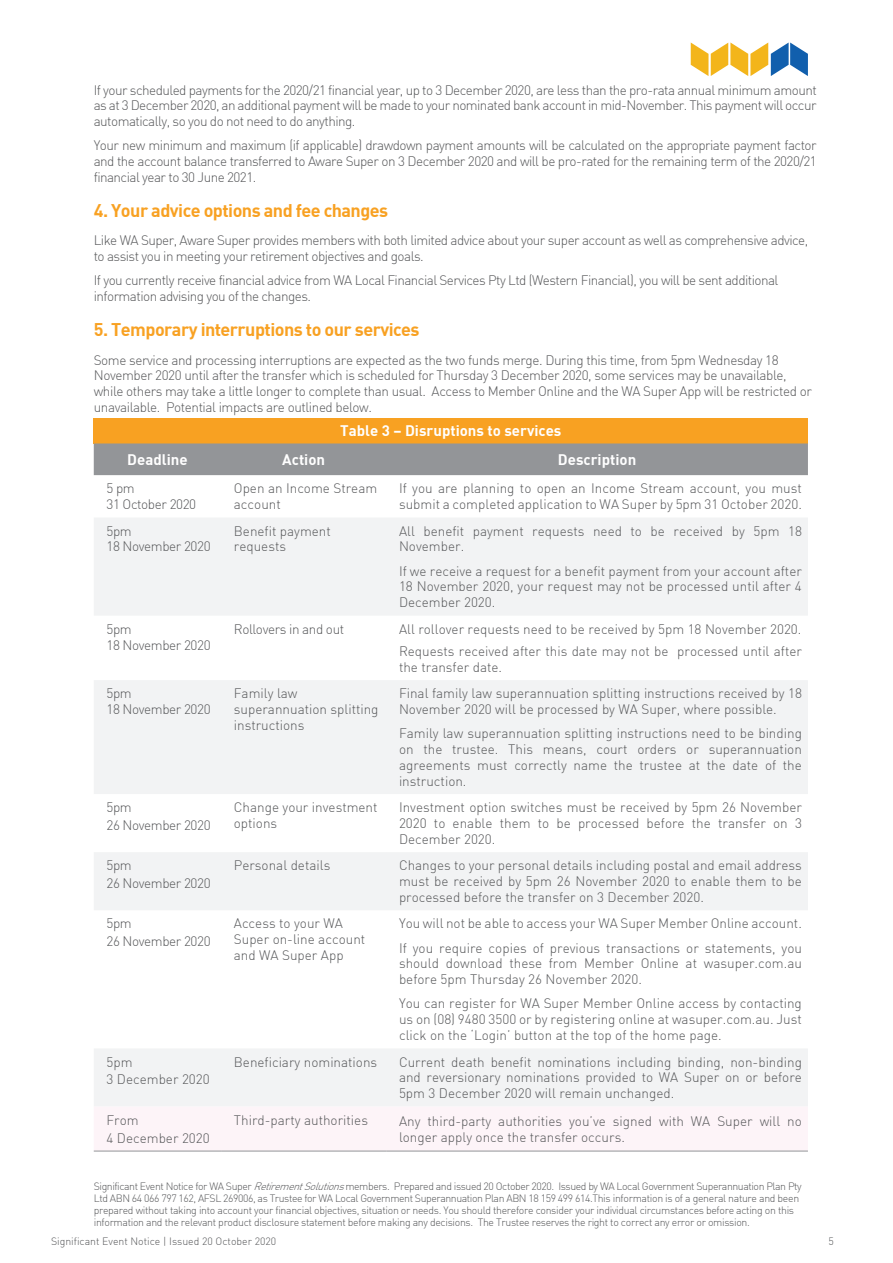
<style>
.page{position:relative;width:893px;height:1263px;background:#fff}
.page>*{position:absolute;margin:0;border:0;box-sizing:border-box;transform-origin:0 0}
.Yellow_heading{font:700 18px "DI Nbek";letter-spacing:-.03em;color:#f8a122}
.t1{font:700 15px "DI Nbek";color:#fff}
.t2{font:300 13.5px/15.8px "DI Nbek";color:#57585a}
.t3{font:300 13.5px/15.8px "DI Nbek";letter-spacing:-.03em;color:#57585a}
.t4{font:300 13.5px/15.8px "DI Nbek";letter-spacing:-.04em;color:#57585a}
.t5{font:300 10.5px/12px "DI Nbek";letter-spacing:-.03em;color:#57585a}
.t6{font:300 10.5px "DI Nbek";color:#57585a}
.s1{font-style:italic}
</style>
<div class="page">
<div style="left:94px;top:418px;width:714px;height:25px;background:#f8a122"></div>
<div style="left:94px;top:443px;width:714px;height:32px;background:#939598"></div>
<svg style="left:94px;top:518px;width:714px;height:588px;fill:#f2f3f4"></svg>
<div style="left:94px;top:1107px;width:714px;height:44px;background:#fdf4f8"></div>
<hr style="left:94px;top:1151px;width:127px;height:1px;background:#939598">
<hr style="left:221px;top:1151px;width:165px;height:1px;background:#939598">
<hr style="left:386px;top:1151px;width:422px;height:1px;background:#939598">
<svg style="left:691px;top:43px;width:117px;height:33px"></svg>
<p class="t2" style="left:94px;top:82px;width:724px;text-align:justify">If your scheduled payments for the 2020/21 financial year, up to 3 December 2020, are less than the pro-rata annual minimum amount as at 3 December 2020, an additional payment will be made to your nominated bank account in mid-November. This payment will occur automatically, so you do not need to do anything.</p>
<p class="t2" style="left:94px;top:138px;width:724px;text-align:justify">Your new minimum and maximum (if applicable) drawdown payment amounts will be calculated on the appropriate payment factor and the account balance transferred to Aware Super on 3 December 2020 and will be pro-rated for the remaining term of the 2020/21 financial year to 30 June 2021.</p>
<p class="Yellow_heading" style="left:94px;top:199px;width:296px">4. Your advice options and fee changes</p>
<p class="t4" style="left:94px;top:233px;width:716px">Like WA Super, Aware Super provides members with both limited advice about your super account as well as comprehensive advice, to assist you in meeting your retirement objectives and goals.</p>
<p class="t4" style="left:94px;top:273px;width:686px">If you currently receive financial advice from WA Local Financial Services Pty Ltd (Western Financial), you will be sent additional information advising you of the changes.</p>
<p class="Yellow_heading" style="left:94px;top:318px;width:327px">5. Temporary interruptions to our services</p>
<p class="t3" style="left:94px;top:352px;width:720px">Some service and processing interruptions are expected as the two funds merge. During this time, from 5pm Wednesday 18<br>November 2020 until after the transfer which is scheduled for Thursday 3 December 2020, some services may be unavailable, while others may take a little longer to complete than usual. Access to Member Online and the WA Super App will be restricted or unavailable. Potential impacts are outlined below.</p>
<p class="t1" style="left:340px;top:421px;width:223px">Table 3 – Disruptions to services</p>
<p class="t1" style="left:127px;top:449px;width:62px">Deadline</p>
<p class="t1" style="left:282px;top:449px;width:44px">Action</p>
<p class="t1" style="left:558px;top:449px;width:80px">Description</p>
<p class="t3" style="left:107px;top:480px;width:91px">5 pm<br>31 October 2020</p>
<p class="t2" style="left:234px;top:480px;width:145px">Open an Income Stream account</p>
<p class="t2" style="left:399px;top:480px;width:404px">If you are planning to open an Income Stream account, you must submit a completed application to WA Super by 5pm 31 October 2020.</p>
<p class="t3" style="left:107px;top:523px;width:106px">5pm<br>18 November 2020</p>
<p class="t2" style="left:234px;top:523px;width:98px">Benefit payment requests</p>
<p class="t2" style="left:399px;top:523px;width:404px">All benefit payment requests need to be received by 5pm 18<br>November.</p>
<p class="t2" style="left:399px;top:563px;width:404px;text-align:justify">If we receive a request for a benefit payment from your account after 18 November 2020, your request may not be processed until after 4<br>December 2020.</p>
<p class="t3" style="left:107px;top:621px;width:106px">5pm<br>18 November 2020</p>
<p class="t3" style="left:234px;top:621px;width:112px">Rollovers in and out</p>
<p class="t2" style="left:399px;top:621px;width:404px">All rollover requests need to be received by 5pm 18 November 2020.</p>
<p class="t2" style="left:399px;top:643px;width:404px">Requests received after this date may not be processed until after the transfer date.</p>
<p class="t3" style="left:107px;top:685px;width:106px">5pm<br>18 November 2020</p>
<p class="t2" style="left:234px;top:685px;width:146px">Family law superannuation splitting instructions</p>
<p class="t2" style="left:399px;top:685px;width:404px">Final family law superannuation splitting instructions received by 18<br>November 2020 will be processed by WA Super, where possible.</p>
<p class="t2" style="left:399px;top:725px;width:404px;text-align:justify">Family law superannuation splitting instructions need to be binding on the trustee. This means, court orders or superannuation agreements must correctly name the trustee at the date of the instruction.</p>
<p class="t2" style="left:107px;top:799px;width:27px">5pm</p>
<p class="t3" style="left:107px;top:817px;width:106px">26 November 2020</p>
<p class="t2" style="left:234px;top:799px;width:145px">Change your investment options</p>
<p class="t2" style="left:399px;top:799px;width:404px;text-align:justify">Investment option switches must be received by 5pm 26 November 2020 to enable them to be processed before the transfer on 3<br>December 2020.</p>
<p class="t2" style="left:107px;top:857px;width:27px">5pm</p>
<p class="t3" style="left:107px;top:875px;width:106px">26 November 2020</p>
<p class="t2" style="left:107px;top:915px;width:27px">5pm</p>
<p class="t3" style="left:107px;top:933px;width:106px">26 November 2020</p>
<p class="t2" style="left:107px;top:1054px;width:28px">5pm</p>
<p class="t2" style="left:107px;top:1071px;width:105px">3 December 2020</p>
<p class="t2" style="left:234px;top:857px;width:98px">Personal details</p>
<p class="t2" style="left:399px;top:857px;width:404px;text-align:justify">Changes to your personal details including postal and email address must be received by 5pm 26 November 2020 to enable them to be processed before the transfer on 3 December 2020.</p>
<p class="t2" style="left:234px;top:915px;width:133px">Access to your WA<br>Super on-line account and WA Super App</p>
<p class="t2" style="left:399px;top:915px;width:404px">You will not be able to access your WA Super Member Online account.</p>
<p class="t2" style="left:399px;top:940px;width:404px;text-align:justify">If you require copies of previous transactions or statements, you should download these from Member Online at wasuper.com.au before 5pm Thursday 26 November 2020.</p>
<p class="t2" style="left:399px;top:995px;width:404px;text-align:justify">You can register for WA Super Member Online access by contacting us on (08) 9480 3500 or by registering online at wasuper.com.au. Just click on the ‘Login’ button at the top of the home page.</p>
<p class="t2" style="left:234px;top:1054px;width:145px">Beneficiary nominations</p>
<p class="t2" style="left:399px;top:1054px;width:404px;text-align:justify">Current death benefit nominations including binding, non-binding and reversionary nominations provided to WA Super on or before 5pm 3 December 2020 will remain unchanged.</p>
<p class="t2" style="left:234px;top:1112px;width:136px">Third-party authorities</p>
<p class="t2" style="left:399px;top:1113px;width:404px">Any third-party authorities you’ve signed with WA Super will no longer apply once the transfer occurs.</p>
<p class="t5" style="left:94px;top:1180px;width:709px">Significant Event Notice for WA Super <span class="s1">RetirementSolutions</span>members. Prepared and issued 20 October 2020. Issued by WA Local Government Superannuation Plan Pty Ltd ABN 64 066 797 162, AFSL 269006, as Trustee for WA Local Government Superannuation Plan ABN 18 159 499 614.This information is of a general nature and been prepared without taking into account your financial objectives, situation or needs. You should therefore consider your individual circumstances before acting on this information and the relevant product disclosure statement before making any decisions. The Trustee reserves the right to correct any error or omission.</p>
<p class="t2" style="left:107px;top:1112px;width:34px">From</p>
<p class="t2" style="left:107px;top:1130px;width:105px">4 December 2020</p>
<p class="t6" style="left:51px;top:1235px;width:227px">Significant Event Notice | Issued 20 October 2020</p>
<p class="t5" style="left:828px;top:1235px;width:7px">5</p>
</div>
